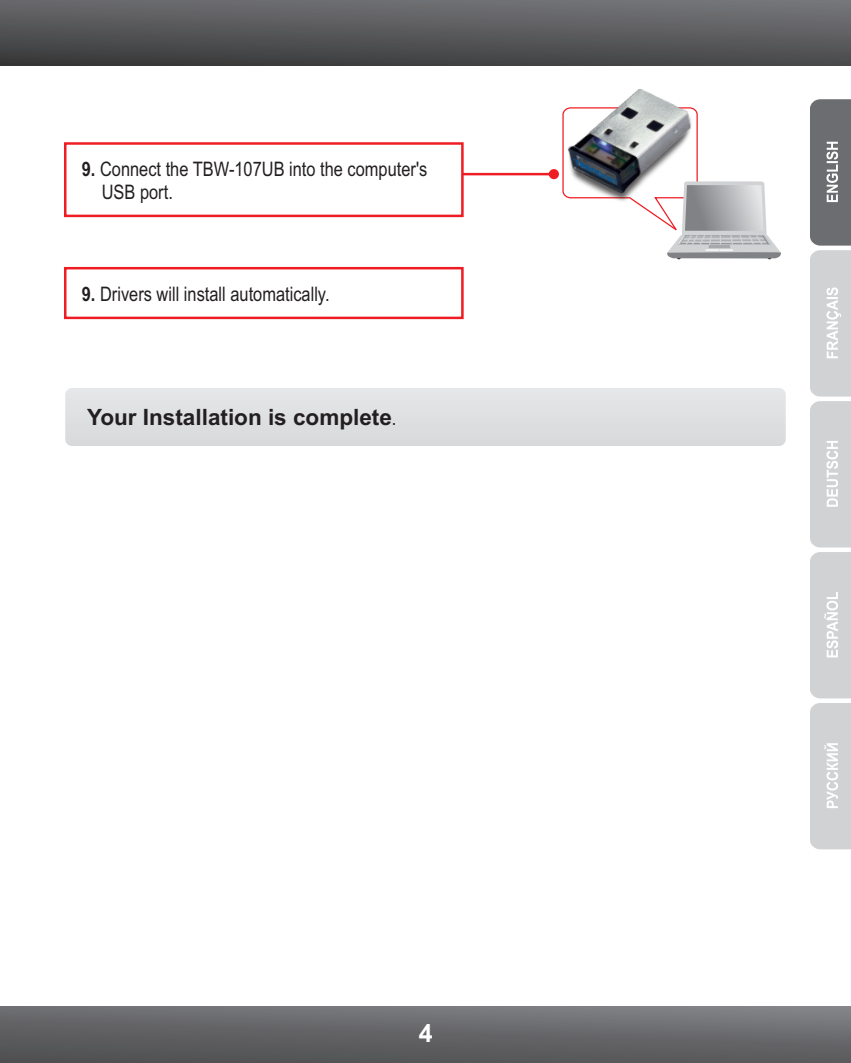
<style>
.page{position:relative;width:851px;height:1063px;background:#fff}
.page>*{position:absolute;margin:0;border:0;box-sizing:border-box;transform-origin:0 0}
.t1{font:700 25px "Arial";color:#fff}
.t2{font:700 22.5px "Arial";color:#231f20}
.t3{font:20px/22.8px "Arial Narrow";color:#231f20}
.s1{font-weight:700}
.s2{font-family:"Arial Narrow";font-weight:400;font-size:20px}
</style>
<div class="page">
<div style="left:0;top:0;width:850px;height:65px;background:linear-gradient(to bottom,#717175,#404142)"></div>
<div style="left:0;top:1006px;width:850px;height:57px;background:linear-gradient(to bottom,#78797d,#525255)"></div>
<svg style="left:810px;top:99px;width:40px;height:750px;background:#c2c3c5"></svg>
<svg style="left:64px;top:108px;width:717px;height:151px"></svg>
<svg style="left:64px;top:266px;width:400px;height:54px"></svg>
<div style="left:65px;top:388px;width:720px;height:58px;background:#dfe0e2;border-radius:7px"></div>
<img style="left:567px;top:89px;width:126px;height:115px">
<p class="t3" style="left:102px;top:159px;width:327px;text-indent:-20px"><span class="s1">9.</span> Connect the TBW-107UB into the computer's<br>USB port.</p>
<p class="t3" style="left:82px;top:284px;width:249px"><span class="s1">9.</span> Drivers will install automatically.</p>
<p class="t2" style="left:87px;top:408px;width:311px">Your Installation is complete<span class="s2">.</span></p>
<p class="t1" style="left:419px;top:1023px;width:15px">4</p>
</div>
